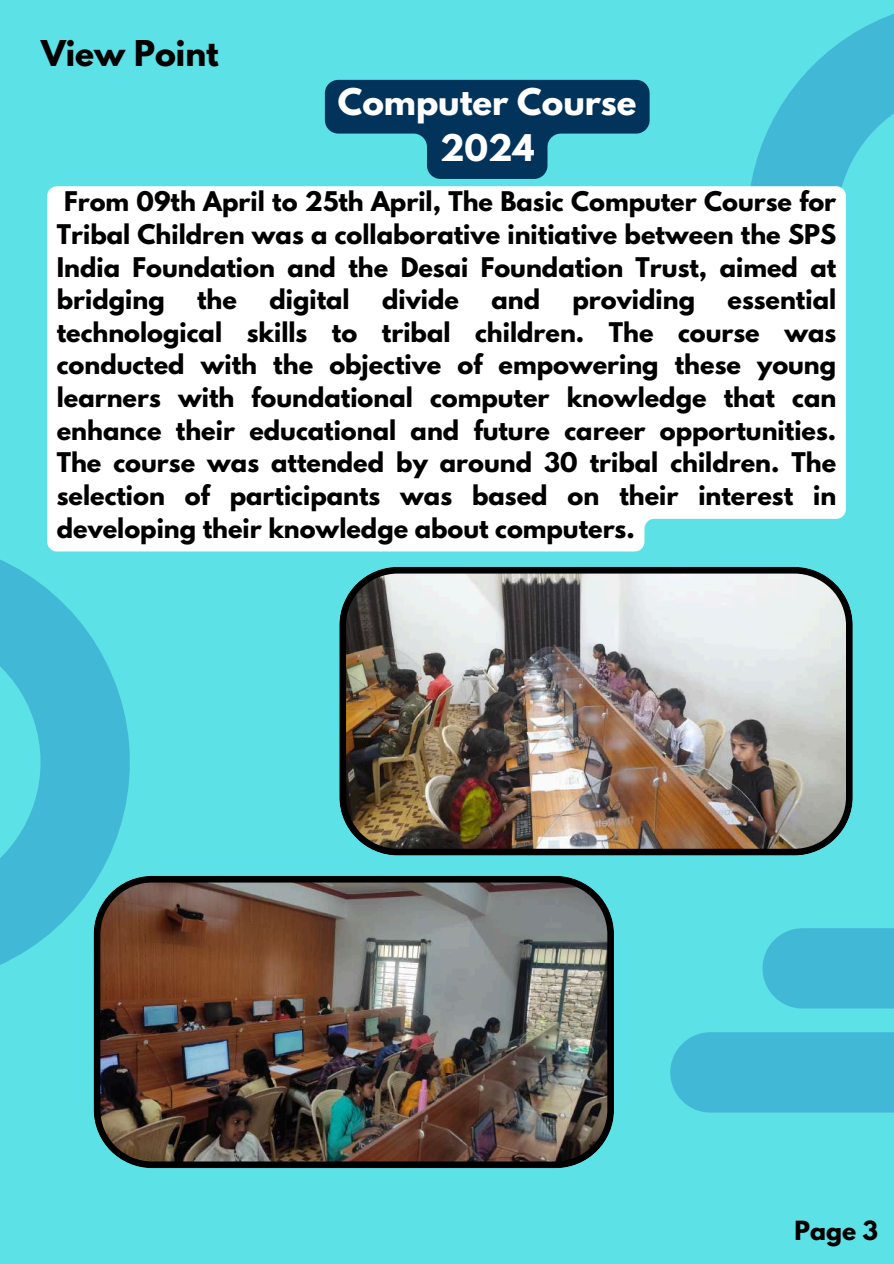
<style>
.page{position:relative;width:894px;height:1264px;background:#fff}
.page>*{position:absolute;margin:0;border:0;box-sizing:border-box;transform-origin:0 0}
.t1{font:700 32.55px/45.3px "League Spartan";color:#fff;text-align:center}
.t2{font:700 31.5px "League Spartan";color:#000}
.t3{font:700 24px/32.7px "League Spartan";color:#000;text-align:justify}
.t4{font:700 23.4px "League Spartan";color:#000}
</style>
<div class="page">
<div style="left:0;top:0;width:893px;height:1263px;background:#5ce1e6"></div>
<svg style="left:0;top:551px;width:130px;height:434px;fill:#41b8d5"></svg>
<svg style="left:750px;top:14px;width:143px;height:209px;fill:#41b8d5"></svg>
<div style="left:670px;top:1032px;width:223px;height:80px;background:#41b8d5"></div>
<div style="left:762px;top:928px;width:131px;height:80px;background:#41b8d5"></div>
<img style="left:339px;top:567px;width:513px;height:288px">
<img style="left:94px;top:875px;width:519px;height:293px">
<div style="left:47px;top:186px;width:798px;height:365px;background:#fff"></div>
<svg style="left:325px;top:80px;width:324px;height:99px"></svg>
<h2 class="t2" style="left:41px;top:38px;width:179px">View Point</h2>
<h1 class="t1" style="left:338px;top:84px;width:300px">Computer Course<br>2024</h1>
<p class="t3" style="left:57px;top:188px;width:780px;text-indent:7px">From 09th April to 25th April, The Basic Computer Course for Tribal Children was a collaborative initiative between the SPS India Foundation and the Desai Foundation Trust, aimed at bridging</p>
<p class="t3" style="left:57px;top:286px;width:780px;text-indent:670px">essential technological skills to tribal children. The course was conducted with the objective of empowering these young learners with foundational computer knowledge that can enhance their educational and future career opportunities.<br>The course was attended by around 30 tribal children. The selection of participants was based on their interest in developing their knowledge about computers.</p>
<p class="t3" style="left:197px;top:286px;width:41px">the</p>
<p class="t3" style="left:269px;top:286px;width:82px">digital</p>
<p class="t3" style="left:382px;top:286px;width:78px">divide</p>
<p class="t3" style="left:491px;top:286px;width:50px">and</p>
<p class="t3" style="left:572px;top:286px;width:124px">providing</p>
<p class="t4" style="left:794px;top:1218px;width:85px">Page 3</p>
</div>
